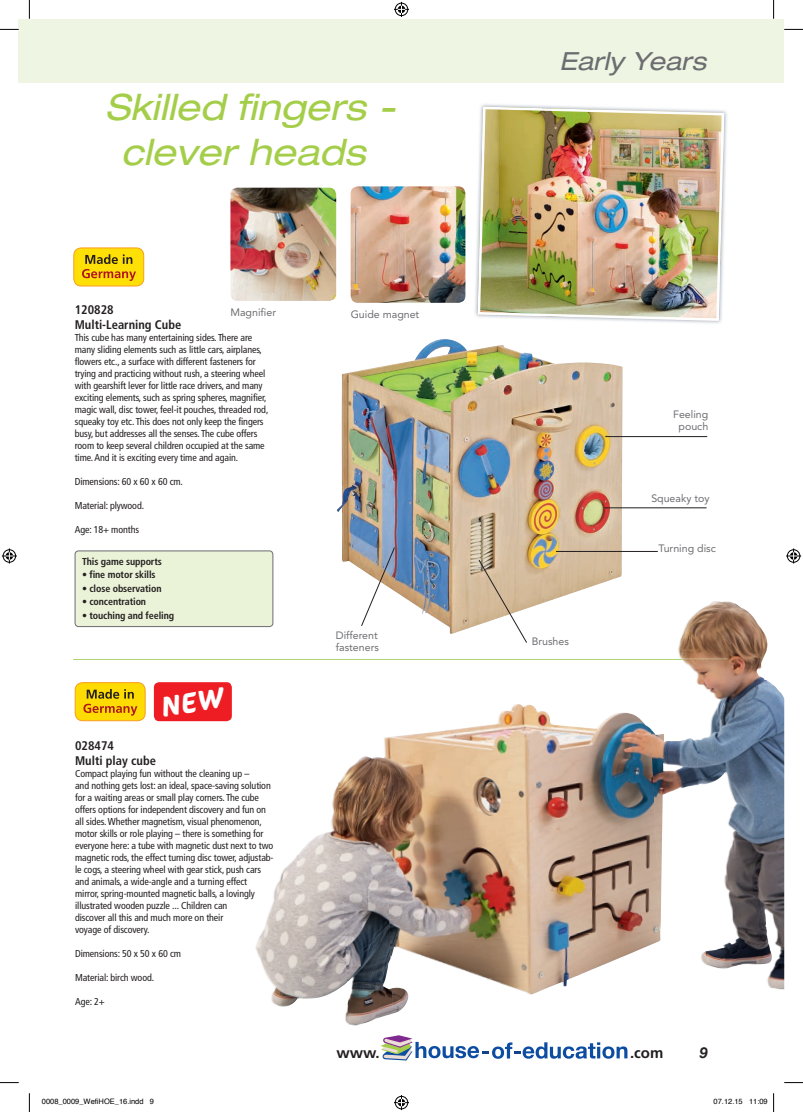
<style>
.page{position:relative;width:803px;height:1112px;background:#fff}
.page>*{position:absolute;margin:0;border:0;box-sizing:border-box;transform-origin:0 0}
.t1{font:italic expanded 36.38px/45.4px "Helvetica Neue LT";color:#a4ce49;text-align:center}
.t2{font:italic expanded 25px "Helvetica Neue LT";color:#6c6d70}
.t3{font:700 15px "Frutiger LT";color:#231f20}
.t4{font:italic 700 15px "Helvetica Neue";color:#231f20;scale:.95 1}
.t5{font:700 condensed 12.5px/15px "Frutiger";color:#231f20}
.t6{font:10.62px/11.9px "Avenir LT";color:#6c6d70}
.t7{font:condensed 10px/12px "Frutiger";letter-spacing:-.01em;color:#231f20}
.t8{font:700 condensed 10px "Frutiger";letter-spacing:-.01em;color:#231f20}
.t9{font:7.5px "Helvetica";color:#000}
</style>
<div class="page">
<svg style="left:380px;top:1035px;width:247px;height:25px"></svg>
<div style="left:19px;top:19px;width:765px;height:64px;background:#eef5e2"></div>
<img style="left:476px;top:105px;width:249px;height:217px">
<div style="left:75px;top:550px;width:198px;height:76px;background:#eaf3d8;border-radius:4px"></div>
<div style="left:75px;top:550px;width:198px;height:76px;border:1px solid #6c6d70;border-radius:4px"></div>
<div style="left:74px;top:248px;width:70px;height:38px;background:#ffe006;border-radius:8px"></div>
<div style="left:73px;top:247px;width:71px;height:39px;border:1px solid #f89e1d;border-radius:8px"></div>
<svg style="left:82px;top:254px;width:54px;height:27px"></svg>
<img style="left:351px;top:186px;width:114px;height:117px">
<img style="left:230px;top:188px;width:106px;height:113px">
<img style="left:337px;top:339px;width:285px;height:295px">
<svg style="left:478px;top:559px;width:49px;height:84px"></svg>
<svg style="left:361px;top:546px;width:34px;height:80px"></svg>
<hr style="left:605px;top:436px;width:102px;height:1px;background:#231f20">
<hr style="left:605px;top:507px;width:101px;height:1px;background:#231f20">
<hr style="left:556px;top:551px;width:102px;height:1px;background:#231f20">
<div style="left:154px;top:682px;width:78px;height:39px;background:#ee1d23;border-radius:5px"></div>
<div style="left:75px;top:682px;width:70px;height:38px;background:#ffdc01;border-radius:8px"></div>
<div style="left:75px;top:682px;width:71px;height:39px;border:1px solid #f89c1c;border-radius:8px"></div>
<svg style="left:83px;top:689px;width:54px;height:26px"></svg>
<hr style="left:73px;top:658px;width:654px;height:1px;background:#b1d573">
<img style="left:678px;top:601px;width:89px;height:81px">
<img style="left:696px;top:682px;width:76px;height:286px">
<img style="left:384px;top:704px;width:267px;height:225px">
<img style="left:651px;top:728px;width:55px;height:236px">
<img style="left:338px;top:756px;width:55px;height:269px">
<img style="left:298px;top:783px;width:51px;height:241px">
<img style="left:256px;top:855px;width:47px;height:151px">
<img style="left:390px;top:929px;width:270px;height:49px">
<img style="left:766px;top:965px;width:18px;height:24px">
<img style="left:486px;top:974px;width:94px;height:20px">
<img style="left:392px;top:987px;width:16px;height:26px">
<img style="left:679px;top:658px;width:48px;height:1px">
<svg style="left:0;top:29px;width:19px;height:1px"></svg>
<svg style="left:784px;top:29px;width:19px;height:1px"></svg>
<svg style="left:29px;top:0;width:1px;height:19px"></svg>
<svg style="left:29px;top:1093px;width:1px;height:18px"></svg>
<svg style="left:773px;top:0;width:1px;height:19px"></svg>
<svg style="left:394px;top:2px;width:15px;height:15px"></svg>
<div style="left:394px;top:1094px;width:15px;height:16px;border:3px solid #fff;border-radius:50%"></div>
<svg style="left:394px;top:1094px;width:15px;height:15px"></svg>
<svg style="left:2px;top:548px;width:15px;height:15px"></svg>
<svg style="left:786px;top:548px;width:15px;height:15px"></svg>
<svg style="left:773px;top:1093px;width:1px;height:18px"></svg>
<p class="t1" style="left:106px;top:84px;width:292px">Skilled fingers - clever heads</p>
<p class="t5" style="left:75px;top:302px;width:108px">120828<br>Multi-Learning Cube</p>
<p class="t7" style="left:75px;top:331px;width:195px">This cube has many entertaining sides. There are many sliding elements such as little cars, airplanes, flowers etc., a surface with different fasteners for trying and practicing without rush, a steering wheel with gearshift lever for little race drivers, and many exciting elements, such as spring spheres, magnifier, magic wall, disc tower, feel-it pouches, threaded rod, squeaky toy etc. This does not only keep the fingers busy, but addresses all the senses. The cube offers room to keep several children occupied at the same time. And it is exciting every time and again.</p>
<p class="t7" style="left:75px;top:475px;width:110px">Dimensions: 60 x 60 x 60 cm.</p>
<p class="t7" style="left:75px;top:499px;width:71px">Material: plywood.</p>
<p class="t7" style="left:75px;top:523px;width:66px">Age: 18+ months</p>
<p class="t6" style="left:230px;top:306px;width:47px">Magnifier</p>
<p class="t6" style="left:351px;top:308px;width:70px">Guide magnet</p>
<p class="t8" style="left:82px;top:555px;width:81px">This game supports</p>
<p class="t8" style="left:82px;top:569px;width:75px">• fine motor skills</p>
<p class="t8" style="left:82px;top:582px;width:81px">• close observation</p>
<p class="t8" style="left:82px;top:596px;width:66px">• concentration</p>
<p class="t8" style="left:82px;top:609px;width:94px">• touching and feeling</p>
<p class="t5" style="left:75px;top:737px;width:82px">028474<br>Multi play cube</p>
<p class="t7" style="left:75px;top:767px;width:200px">Compact playing fun without the cleaning up –<br>and nothing gets lost: an ideal, space-saving solution for a waiting areas or small play corners. The cube offers options for independent discovery and fun on all sides. Whether magnetism, visual phenomenon, motor skills or role playing – there is something for everyone here: a tube with magnetic dust next to two magnetic rods, the effect turning disc tower, adjustab&shy;le cogs, a steering wheel with gear stick, push cars and animals, a wide-angle and a turning effect mirror, spring-mounted magnetic balls, a lovingly illustrated wooden puzzle ... Children can<br>discover all this and much more on their<br>voyage of discovery.</p>
<p class="t7" style="left:75px;top:947px;width:107px">Dimensions: 50 x 50 x 60 cm</p>
<p class="t7" style="left:75px;top:971px;width:81px">Material: birch wood.</p>
<p class="t7" style="left:75px;top:995px;width:31px">Age: 2+</p>
<p class="t6" style="left:336px;top:629px;width:45px">Different fasteners</p>
<p class="t2" style="left:559px;top:46px;width:148px">Early Years</p>
<p class="t6" style="left:673px;top:408px;width:37px;text-align:center">Feeling pouch</p>
<p class="t6" style="left:651px;top:492px;width:60px">Squeaky toy</p>
<p class="t6" style="left:532px;top:635px;width:39px">Brushes</p>
<p class="t6" style="left:659px;top:542px;width:59px">Turning disc</p>
<p class="t3" style="left:336px;top:1043px;width:45px">www.</p>
<p class="t3" style="left:630px;top:1043px;width:35px">.com</p>
<p class="t4" style="left:700px;top:1040px;width:10px">9</p>
<p class="t9" style="left:42px;top:1095px;width:114px">0008_0009_WefiHOE_16.indd 9</p>
<p class="t9" style="left:713px;top:1095px;width:56px">07.12.15 11:09</p>
</div>
